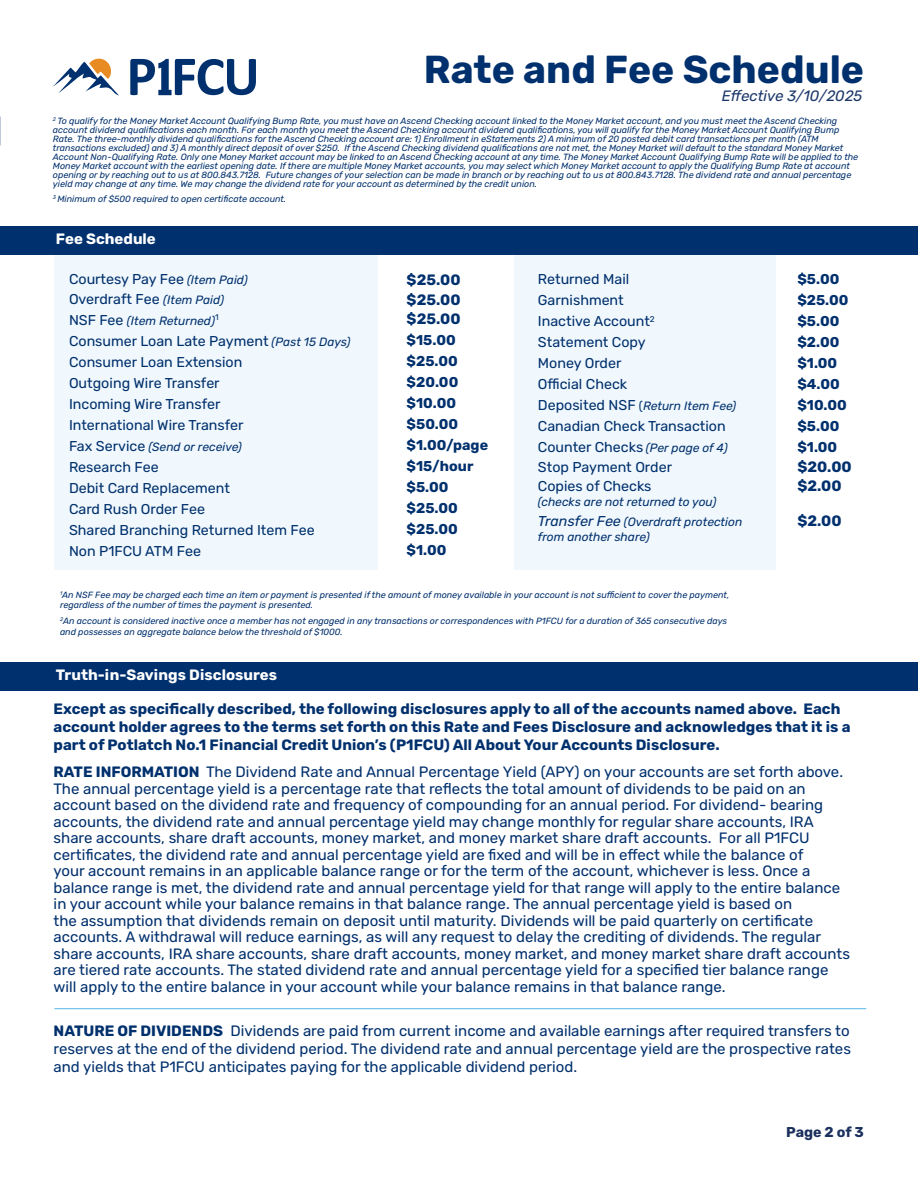
<style>
.page{position:relative;width:918px;height:1188px;background:#fff}
.page>*{position:absolute;margin:0;border:0;box-sizing:border-box;transform-origin:0 0}
.t1{font:700 39px "Rubik";color:#00306d}
.t2{font:15px/16.5px "Rubik";color:#00306d}
.t3{font:700 15px/18px "Rubik";color:#00306d}
.t4{font:700 15px "Rubik";color:#fff}
.t5{font:italic 15px "Rubik";color:#1b3769}
.t6{font:14.25px/21px "Rubik";color:#00306d}
.t7{font:700 14.25px "Rubik";color:#00306d}
.t8{font:700 14.25px "Rubik";color:#1b305d}
.t9{font:italic 12px/15px "Rubik";color:#00306d}
.t10{font:italic 9px/9px "Rubik";color:#00306d}
.s1{font-style:italic;font-size:12px}
.s2{font-style:normal;font-size:14.25px}
.s3{font-style:normal}
.s4{font-size:14.25px}
.s5{font-weight:700}
</style>
<div class="page">
<div style="left:55px;top:244px;width:323px;height:326px;background:#f0f8fd"></div>
<div style="left:515px;top:252px;width:261px;height:318px;background:#f0f8fd"></div>
<div style="left:0;top:662px;width:918px;height:29px;background:#00306d"></div>
<div style="left:0;top:226px;width:918px;height:29px;background:#00306d"></div>
<hr style="left:54px;top:1008px;width:812px;height:1px;background:#6abfeb">
<svg style="left:53px;top:58px;width:66px;height:37px"></svg>
<svg style="left:130px;top:59px;width:126px;height:36px"></svg>
<h1 class="t1" style="left:424px;top:48px;width:442px">Rate and Fee Schedule</h1>
<h2 class="t5" style="left:722px;top:87px;width:142px">Effective 3/10/2025</h2>
<p class="t10" style="left:53px;top:117px;width:807px"><sup>2</sup> To qualify for the Money Market Account Qualifying Bump Rate, you must have an Ascend Checking account linked to the Money Market account, and you must meet the Ascend Checking account dividend qualifications each month. For each month you meet the Ascend Checking account dividend qualifications, you will qualify for the Money Market Account Qualifying Bump Rate. The three-monthly dividend qualifications for the Ascend Checking account are: 1) Enrollment in eStatements 2) A minimum of 20 posted debit card transactions per month (ATM transactions excluded) and 3) A monthly direct deposit of over $250. If the Ascend Checking dividend qualifications are not met, the Money Market will default to the standard Money Market Account Non-Qualifying Rate. Only one Money Market account may be linked to an Ascend Checking account at any time. The Money Market Account Qualifying Bump Rate will be applied to the Money Market account with the earliest opening date. If there are multiple Money Market accounts, you may select which Money Market account to apply the Qualifying Bump Rate at account opening or by reaching out to us at 800.843.7128. Future changes of your selection can be made in branch or by reaching out to us at 800.843.7128. The dividend rate and annual percentage yield may change at any time. We may change the dividend rate for your account as determined by the credit union.</p>
<p class="t10" style="left:53px;top:195px;width:235px"><sup>3</sup> Minimum of $500 required to open certificate account.</p>
<p class="t4" style="left:56px;top:231px;width:101px">Fee Schedule</p>
<p class="t6" style="left:69px;top:269px;width:180px">Courtesy Pay Fee <span class="s1">(Item Paid)</span></p>
<p class="t6" style="left:69px;top:289px;width:157px">Overdraft Fee <span class="s1">(Item Paid)</span></p>
<p class="t9" style="left:69px;top:314px;width:151px"><span class="s2">NSF Fee</span> (Item Returned)<sup>1</sup></p>
<p class="t6" style="left:69px;top:331px;width:283px">Consumer Loan Late Payment <span class="s1">(Past 15 Days)</span></p>
<p class="t6" style="left:69px;top:352px;width:175px">Consumer Loan Extension</p>
<p class="t6" style="left:69px;top:373px;width:152px">Outgoing Wire Transfer</p>
<p class="t6" style="left:69px;top:394px;width:153px">Incoming Wire Transfer</p>
<p class="t6" style="left:69px;top:415px;width:176px">International Wire Transfer</p>
<p class="t9" style="left:69px;top:440px;width:175px"><span class="s2">Fax Service</span> (Send or receive)</p>
<p class="t6" style="left:69px;top:457px;width:91px">Research Fee</p>
<p class="t6" style="left:69px;top:478px;width:163px">Debit Card Replacement</p>
<p class="t6" style="left:69px;top:499px;width:138px">Card Rush Order Fee</p>
<p class="t6" style="left:69px;top:520px;width:247px">Shared Branching Returned Item Fee</p>
<p class="t6" style="left:69px;top:541px;width:133px">Non P1FCU ATM Fee</p>
<p class="t3" style="left:407px;top:271px;width:55px">$25.00</p>
<p class="t3" style="left:407px;top:291px;width:55px">$25.00</p>
<p class="t3" style="left:407px;top:310px;width:55px">$25.00</p>
<p class="t7" style="left:407px;top:332px;width:51px">$15.00</p>
<p class="t7" style="left:407px;top:353px;width:53px">$25.00</p>
<p class="t7" style="left:407px;top:374px;width:53px">$20.00</p>
<p class="t7" style="left:407px;top:395px;width:51px">$10.00</p>
<p class="t7" style="left:407px;top:416px;width:53px">$50.00</p>
<p class="t7" style="left:407px;top:437px;width:83px">$1.00/page</p>
<p class="t7" style="left:407px;top:458px;width:68px">$15/hour</p>
<p class="t7" style="left:407px;top:479px;width:43px">$5.00</p>
<p class="t7" style="left:407px;top:500px;width:53px">$25.00</p>
<p class="t7" style="left:407px;top:521px;width:53px">$25.00</p>
<p class="t7" style="left:407px;top:542px;width:41px">$1.00</p>
<p class="t6" style="left:538px;top:269px;width:93px">Returned Mail</p>
<p class="t6" style="left:538px;top:290px;width:87px">Garnishment</p>
<p class="t6" style="left:538px;top:311px;width:118px">Inactive Account<sup>2<br></sup>Statement Copy</p>
<p class="t6" style="left:538px;top:353px;width:85px">Money Order</p>
<p class="t6" style="left:538px;top:374px;width:91px">Official Check</p>
<p class="t9" style="left:538px;top:399px;width:200px"><span class="s2">Deposited NSF</span> <span class="s3">(</span>Return Item Fee)</p>
<p class="t6" style="left:538px;top:416px;width:189px">Canadian Check Transaction</p>
<p class="t6" style="left:538px;top:437px;width:191px">Counter Checks <span class="s1">(Per page of 4)</span></p>
<p class="t6" style="left:538px;top:457px;width:136px">Stop Payment Order</p>
<p class="t6" style="left:538px;top:476px;width:115px">Copies of Checks</p>
<p class="t9" style="left:538px;top:495px;width:180px">(checks are not returned to you)</p>
<p class="t9" style="left:538px;top:515px;width:206px"><span class="s4">Transfer Fee</span> (Overdraft protection from another share)</p>
<p class="t10" style="left:60px;top:590px;width:671px;line-height:10.5px"><sup>1</sup>An NSF Fee may be charged each time an item or payment is presented if the amount of money available in your account is not sufficient to cover the payment, regardless of the number of times the payment is presented.</p>
<p class="t10" style="left:60px;top:616px;width:669px;line-height:10.5px"><sup>2</sup>An account is considered inactive once a member has not engaged in any transactions or correspondences with P1FCU for a duration of 365 consecutive days and possesses an aggregate balance below the threshold of $1000.</p>
<p class="t7" style="left:797px;top:271px;width:43px">$5.00</p>
<p class="t7" style="left:797px;top:292px;width:53px">$25.00</p>
<p class="t7" style="left:797px;top:313px;width:43px">$5.00</p>
<p class="t7" style="left:797px;top:334px;width:44px">$2.00</p>
<p class="t7" style="left:797px;top:355px;width:41px">$1.00</p>
<p class="t7" style="left:797px;top:376px;width:44px">$4.00</p>
<p class="t7" style="left:797px;top:397px;width:51px">$10.00</p>
<p class="t7" style="left:797px;top:418px;width:43px">$5.00</p>
<p class="t7" style="left:797px;top:439px;width:41px">$1.00</p>
<p class="t3" style="left:797px;top:458px;width:56px">$20.00</p>
<p class="t3" style="left:797px;top:478px;width:46px">$2.00</p>
<p class="t3" style="left:797px;top:512px;width:46px">$2.00</p>
<p class="t4" style="left:56px;top:667px;width:223px">Truth-in-Savings Disclosures</p>
<p class="t3" style="left:54px;top:700px;width:799px">Except as specifically described, the following disclosures apply to all of the accounts named above. Each account holder agrees to the terms set forth on this Rate and Fees Disclosure and acknowledges that it is a part of Potlatch No.1 Financial Credit Union’s (P1FCU) All About Your Accounts Disclosure.</p>
<p class="t2" style="left:54px;top:764px;width:798px"><span class="s5">RATE INFORMATION</span> The Dividend Rate and Annual Percentage Yield (APY) on your accounts are set forth above.<br>The annual percentage yield is a percentage rate that reflects the total amount of dividends to be paid on an account based on the dividend rate and frequency of compounding for an annual period. For dividend- bearing accounts, the dividend rate and annual percentage yield may change monthly for regular share accounts, IRA share accounts, share draft accounts, money market, and money market share draft accounts. For all P1FCU certificates, the dividend rate and annual percentage yield are fixed and will be in effect while the balance of<br>your account remains in an applicable balance range or for the term of the account, whichever is less. Once a balance range is met, the dividend rate and annual percentage yield for that range will apply to the entire balance in your account while your balance remains in that balance range. The annual percentage yield is based on<br>the assumption that dividends remain on deposit until maturity. Dividends will be paid quarterly on certificate accounts. A withdrawal will reduce earnings, as will any request to delay the crediting of dividends. The regular share accounts, IRA share accounts, share draft accounts, money market, and money market share draft accounts are tiered rate accounts. The stated dividend rate and annual percentage yield for a specified tier balance range will apply to the entire balance in your account while your balance remains in that balance range.</p>
<p class="t2" style="left:54px;top:1022px;width:799px;line-height:18px;text-align:justify"><span class="s5">NATURE OF DIVIDENDS</span> Dividends are paid from current income and available earnings after required transfers to reserves at the end of the dividend period. The dividend rate and annual percentage yield are the prospective rates and yields that P1FCU anticipates paying for the applicable dividend period.</p>
<h3 class="t8" style="left:786px;top:1124px;width:79px">Page 2 of 3</h3>
</div>
